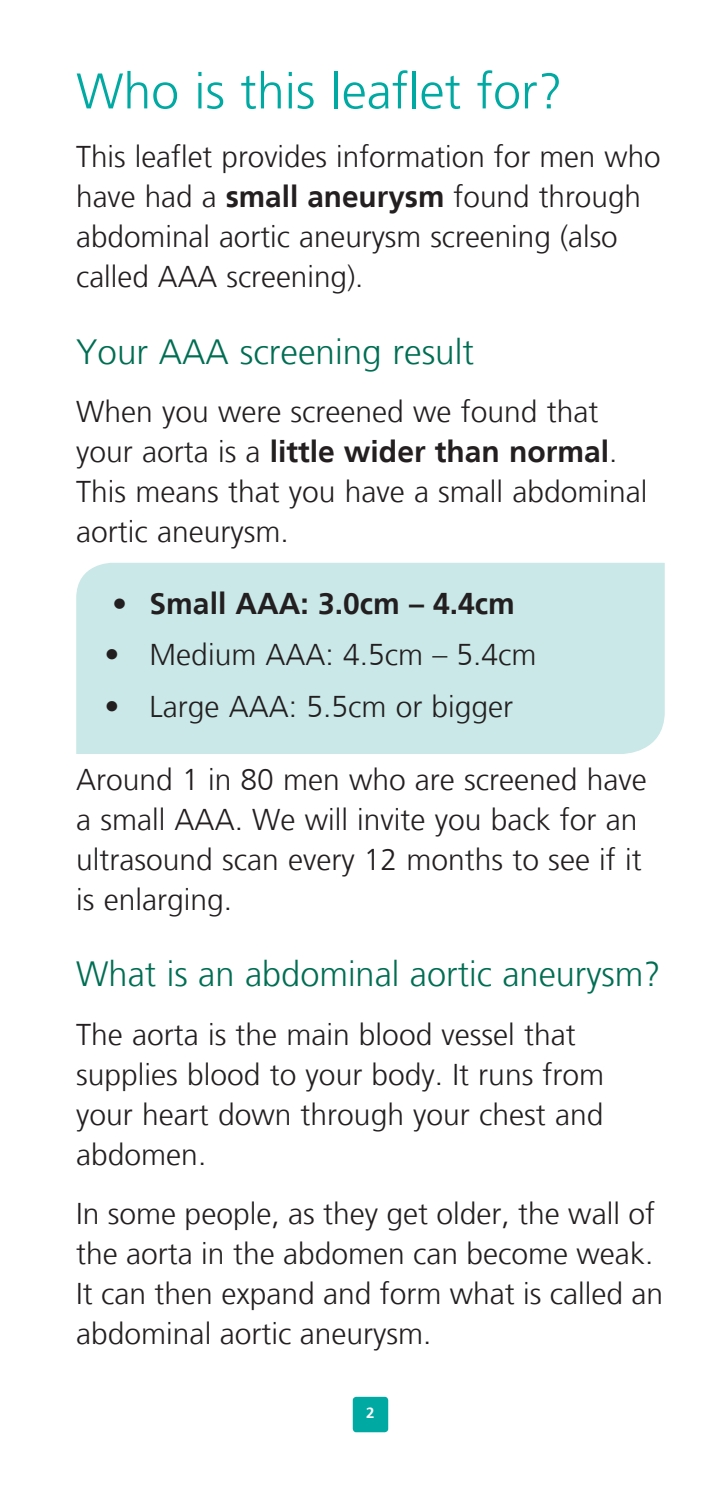
<style>
.page{position:relative;width:702px;height:1489px;background:#fff}
.page>*{position:absolute;margin:0;border:0;box-sizing:border-box;transform-origin:0 0}
._04-B_head{font:300 50px "Frutiger LT";color:#00a9a2}
._04-B_head-2{font:300 35px "Frutiger LT";color:#006e53}
._01-Main_text{font:300 30px/40px "Frutiger LT";color:#231f20}
._04-A_head{font:300 30px/40px "Frutiger LT";color:#231f20}
._01-Main_text-space{font:300 30px/40px "Frutiger LT";color:#231f20}
.t1{font:700 30px "Frutiger";color:#231f20}
._08-Folio_verso{font:700 15px "Frutiger";color:#fff}
.s1{font-family:"Frutiger";font-weight:700}
</style>
<div class="page">
<div style="left:353px;top:1396px;width:35px;height:35px;background:#00a9a2;border-radius:4px"></div>
<div style="left:76px;top:562px;width:588px;height:192px;background:#c9e8e7"></div>
<p class="_04-B_head" style="left:76px;top:63px;width:488px">Who is this leaflet for?</p>
<p class="_01-Main_text" style="left:76px;top:137px;width:586px">This leaflet provides information for men who have had a <span class="s1">small aneurysm</span> found through abdominal aortic aneurysm screening (also called AAA screening).</p>
<p class="_04-B_head-2" style="left:76px;top:331px;width:399px">Your AAA screening result</p>
<p class="_01-Main_text" style="left:76px;top:392px;width:572px">When you were screened we found that your aorta is a <span class="s1">little wider than normal</span>.<br>This means that you have a small abdominal aortic aneurysm.</p>
<p class="t1" style="left:112px;top:585px;width:404px">• Small AAA: 3.0cm – 4.4cm</p>
<p class="_04-A_head" style="left:105px;top:635px;width:433px">• Medium AAA: 4.5cm – 5.4cm</p>
<p class="_04-A_head" style="left:105px;top:687px;width:410px">• Large AAA: 5.5cm or bigger</p>
<p class="_01-Main_text-space" style="left:76px;top:760px;width:572px">Around 1 in 80 men who are screened have a small AAA. We will invite you back for an ultrasound scan every 12 months to see if it is enlarging.</p>
<p class="_04-B_head-2" style="left:76px;top:954px;width:586px">What is an abdominal aortic aneurysm?</p>
<p class="_01-Main_text" style="left:76px;top:1015px;width:529px">The aorta is the main blood vessel that supplies blood to your body. It runs from your heart down through your chest and abdomen.</p>
<p class="_04-A_head" style="left:76px;top:1193px;width:588px">In some people, as they get older, the wall of the aorta in the abdomen can become weak.<br>It can then expand and form what is called an abdominal aortic aneurysm.</p>
<p class="_08-Folio_verso" style="left:366px;top:1404px;width:10px">2</p>
</div>
